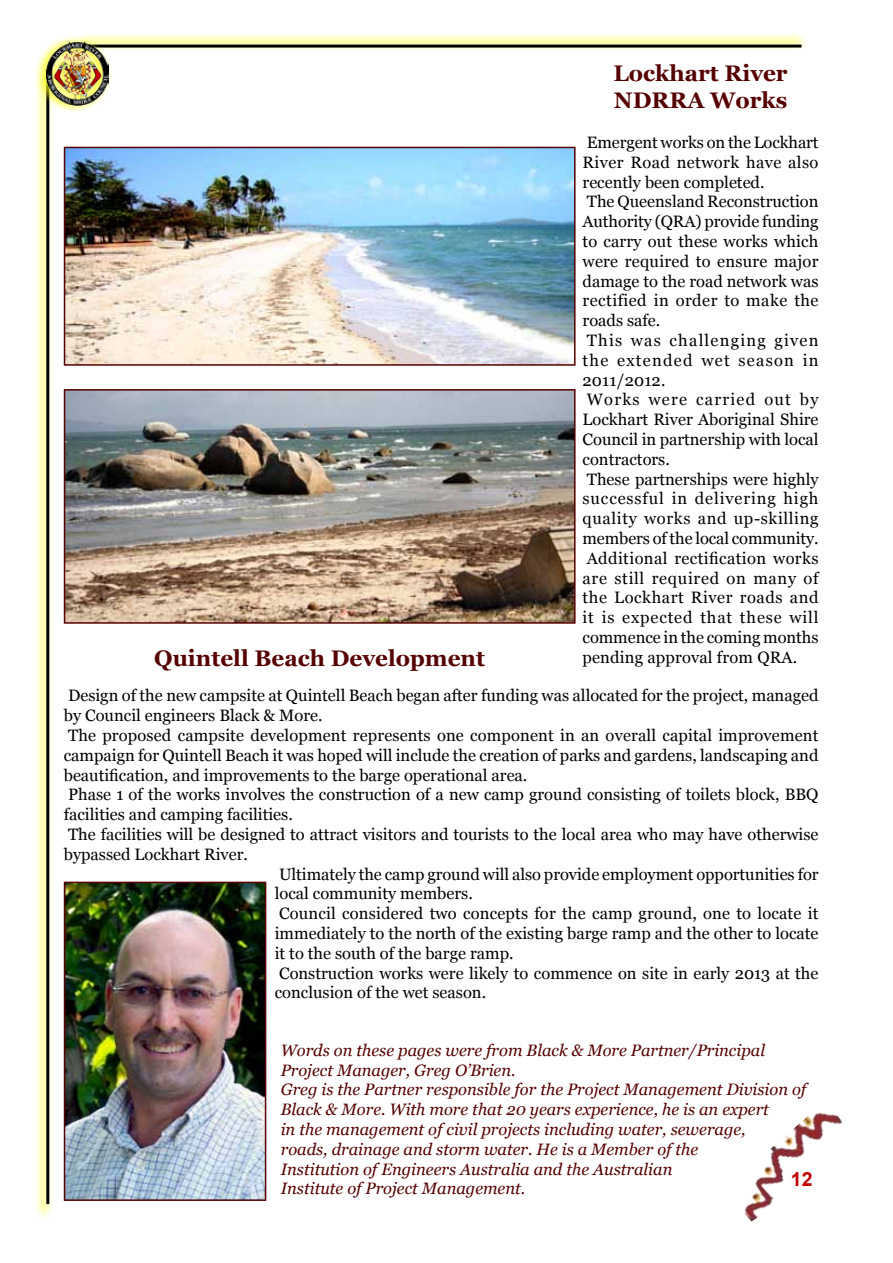
<style>
.page{position:relative;width:893px;height:1263px;background:#fff}
.page>*{position:absolute;margin:0;border:0;box-sizing:border-box;transform-origin:0 0}
.t1{font:700 22.5px/27px "Georgia";color:#560000}
.t2{font:700 19.5px "Arial";color:#c20000}
.t3{font:16.5px/19.8px "Georgia";color:#000}
.t4{font:italic 16.5px/19.8px "Georgia";color:#560000}
</style>
<div class="page">
<svg style="left:113px;top:34px;width:693px;height:16px"></svg>
<hr style="left:83px;top:45px;width:718px;height:3px;background:#000">
<svg style="left:36px;top:114px;width:16px;height:1103px"></svg>
<hr style="left:46px;top:71px;width:3px;height:1133px;background:#000">
<svg style="left:36px;top:34px;width:77px;height:80px"></svg>
<img style="left:47px;top:42px;width:62px;height:64px">
<svg style="left:47px;top:76px;width:3px;height:11px"></svg>
<svg style="left:88px;top:44px;width:7px;height:4px"></svg>
<img style="left:744px;top:1112px;width:99px;height:110px">
<img style="left:67px;top:885px;width:196px;height:313px">
<div style="left:64px;top:882px;width:202px;height:319px;border:2px solid #560000"></div>
<img style="left:67px;top:150px;width:506px;height:213px">
<div style="left:64px;top:147px;width:512px;height:219px;border:2px solid #560000"></div>
<img style="left:67px;top:392px;width:506px;height:229px">
<div style="left:64px;top:389px;width:512px;height:235px;border:2px solid #560000"></div>
<h1 class="t1" style="left:154px;top:644px;width:332px">Quintell Beach Development</h1>
<h1 class="t1" style="left:613px;top:60px;width:176px">Lockhart River<br>NDRRA Works</h1>
<p class="t3" style="left:583px;top:133px;width:238px">Emergent works on the Lockhart<br>River Road network have also recently been completed.<br>The Queensland Reconstruction<br>Authority (QRA) provide funding to carry out these works which were required to ensure major damage to the road network was rectified in order to make the roads safe.<br>This was challenging given the extended wet season in<br>2011/2012.<br>Works were carried out by<br>Lockhart River Aboriginal Shire<br>Council in partnership with local contractors.<br>These partnerships were highly successful in delivering high quality works and up-skilling members of the local community.<br>Additional rectification works are still required on many of the Lockhart River roads and it is expected that these will commence in the coming months pending approval from QRA.</p>
<p class="t3" style="left:68px;top:686px;width:752px">Design of the new campsite at Quintell Beach began after funding was allocated for the project, managed</p>
<p class="t3" style="left:64px;top:706px;width:260px">by Council engineers Black &amp; More.</p>
<p class="t3" style="left:68px;top:726px;width:752px">The proposed campsite development represents one component in an overall capital improvement</p>
<p class="t3" style="left:64px;top:745px;width:756px">campaign for Quintell Beach it was hoped will include the creation of parks and gardens, landscaping and</p>
<p class="t3" style="left:64px;top:765px;width:465px">beautification, and improvements to the barge operational area.</p>
<p class="t3" style="left:68px;top:785px;width:752px">Phase 1 of the works involves the construction of a new camp ground consisting of toilets block, BBQ</p>
<p class="t3" style="left:64px;top:805px;width:231px">facilities and camping facilities.</p>
<p class="t3" style="left:68px;top:825px;width:752px">The facilities will be designed to attract visitors and tourists to the local area who may have otherwise</p>
<p class="t3" style="left:64px;top:844px;width:186px">bypassed Lockhart River.</p>
<p class="t3" style="left:279px;top:864px;width:541px">Ultimately the camp ground will also provide employment opportunities for</p>
<p class="t3" style="left:275px;top:884px;width:200px">local community members.</p>
<p class="t3" style="left:279px;top:904px;width:541px">Council considered two concepts for the camp ground, one to locate it</p>
<p class="t3" style="left:275px;top:924px;width:545px">immediately to the north of the existing barge ramp and the other to locate</p>
<p class="t3" style="left:275px;top:943px;width:240px">it to the south of the barge ramp.</p>
<p class="t3" style="left:279px;top:963px;width:541px">Construction works were likely to commence on site in early 2013 at the</p>
<p class="t3" style="left:275px;top:983px;width:213px">conclusion of the wet season.</p>
<p class="t4" style="left:281px;top:1040px;width:527px">Words on these pages were from Black &amp; More Partner/Principal Project Manager, Greg O’Brien.<br>Greg is the Partner responsible for the Project Management Division of Black &amp; More. With more that 20 years experience, he is an expert<br>in the management of civil projects including water, sewerage,<br>roads, drainage and storm water. He is a Member of the<br>Institution of Engineers Australia and the Australian<br>Institute of Project Management.</p>
<p class="t2" style="left:791px;top:1166px;width:23px">12</p>
</div>
